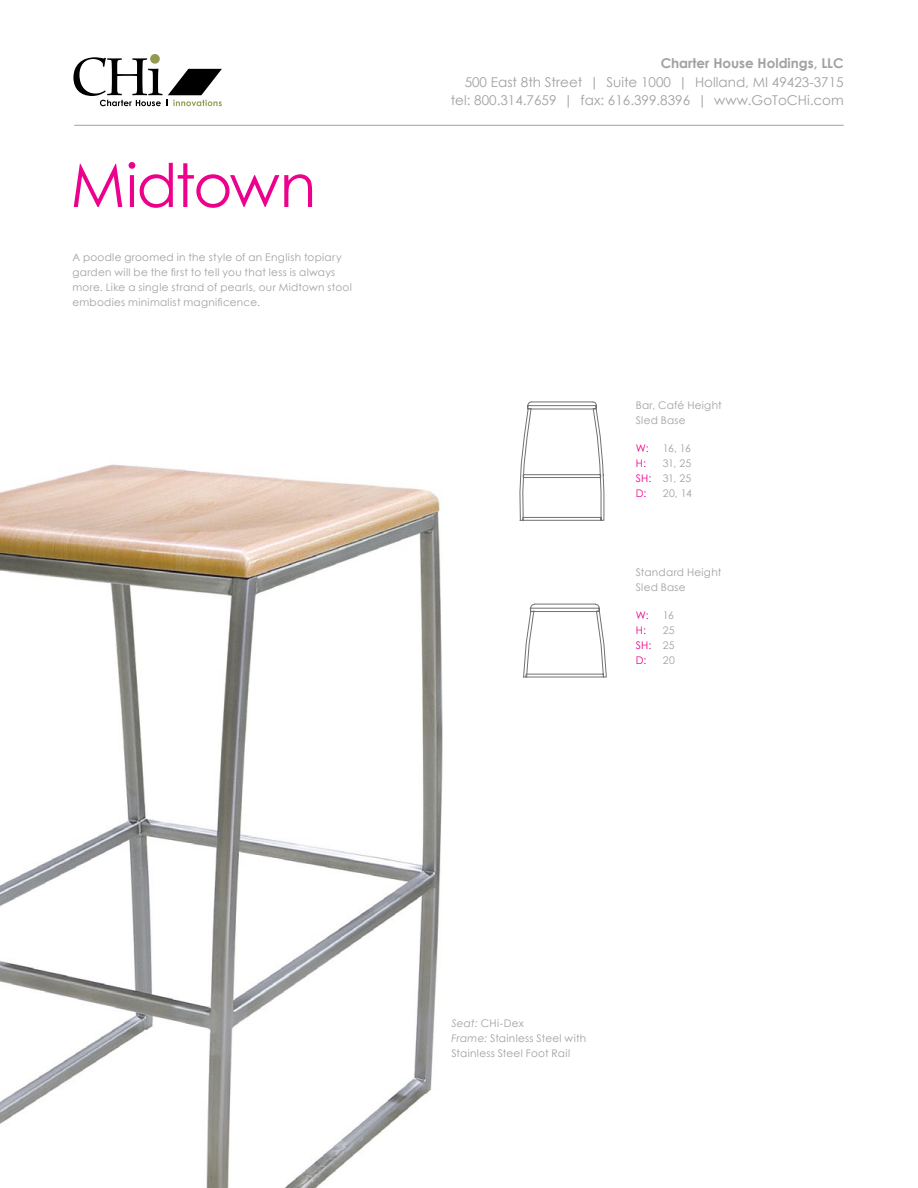
<style>
.page{position:relative;width:918px;height:1188px;background:#fff}
.page>*{position:absolute;margin:0;border:0;box-sizing:border-box;transform-origin:0 0}
.t1{font:60px "Century Gothic";letter-spacing:-.03em;color:#ec008c}
.t2{font:13.5px/18.3px "Century Gothic";color:#9fa1a4;text-align:right}
.Description{font:10.5px/15px "Century Gothic";letter-spacing:.03em;color:#9fa1a4}
.Specs{font:10.5px "Century Gothic";letter-spacing:-.005em;color:#9fa1a4}
.Specs-2{font:10.5px "Century Gothic";color:#ec008c}
.s1{font-weight:700}
.s2{color:#ec008c}
.s3{color:#9fa1a4}
.s4{font-style:italic}
</style>
<div class="page">
<div style="left:150px;top:54px;width:10px;height:10px;background:#949b50;border-radius:50%"></div>
<svg style="left:73px;top:57px;width:149px;height:49px"></svg>
<hr style="left:74px;top:125px;width:770px;height:1px;background:#9fa1a4">
<img style="left:0;top:464px;width:443px;height:724px">
<svg style="left:520px;top:401px;width:84px;height:120px"></svg>
<svg style="left:523px;top:604px;width:84px;height:73px"></svg>
<p class="t1" style="left:70px;top:143px;width:247px">Midtown</p>
<p class="Description" style="left:72px;top:249px;width:281px">A poodle groomed in the style of an English topiary garden will be the first to tell you that less is always more. Like a single strand of pearls, our Midtown stool embodies minimalist magnificence.</p>
<p class="t2" style="left:451px;top:54px;width:395px"><span class="s1">Charter House Holdings, LLC<br></span>500 East 8th Street | Suite 1000 | Holland, MI 49423-3715 tel: 800.314.7659 | fax: 616.399.8396 | www.GoToCHi.com</p>
<p class="Description" style="left:636px;top:397px;width:87px">Bar, Café Height<br>Sled Base</p>
<p class="Specs-2" style="left:636px;top:441px;width:14px">W:</p>
<p class="Specs" style="left:663px;top:441px;width:30px">16, 16</p>
<p class="Specs-2" style="left:636px;top:456px;width:12px">H:</p>
<p class="Specs" style="left:663px;top:456px;width:30px">31, 25</p>
<p class="Specs" style="left:636px;top:471px;width:57px"><span class="s2">SH:</span> 31, 25</p>
<p class="Specs-2" style="left:636px;top:486px;width:12px">D:</p>
<p class="Specs" style="left:663px;top:486px;width:31px">20, 14</p>
<p class="Description" style="left:636px;top:565px;width:87px">Standard Height<br>Sled Base</p>
<p class="Specs-2" style="left:636px;top:608px;width:14px">W:</p>
<p class="Specs" style="left:663px;top:608px;width:13px">16</p>
<p class="Specs-2" style="left:636px;top:623px;width:12px">H:</p>
<p class="Specs" style="left:663px;top:623px;width:13px">25</p>
<p class="Specs-2" style="left:636px;top:638px;width:40px">SH: <span class="s3">25</span></p>
<p class="Specs-2" style="left:636px;top:653px;width:12px">D:</p>
<p class="Specs" style="left:663px;top:653px;width:14px">20</p>
<p class="Description" style="left:451px;top:1016px;width:136px"><span class="s4">Seat:</span> CHi-Dex<br><span class="s4">Frame:</span> Stainless Steel with<br>Stainless Steel Foot Rail</p>
</div>
